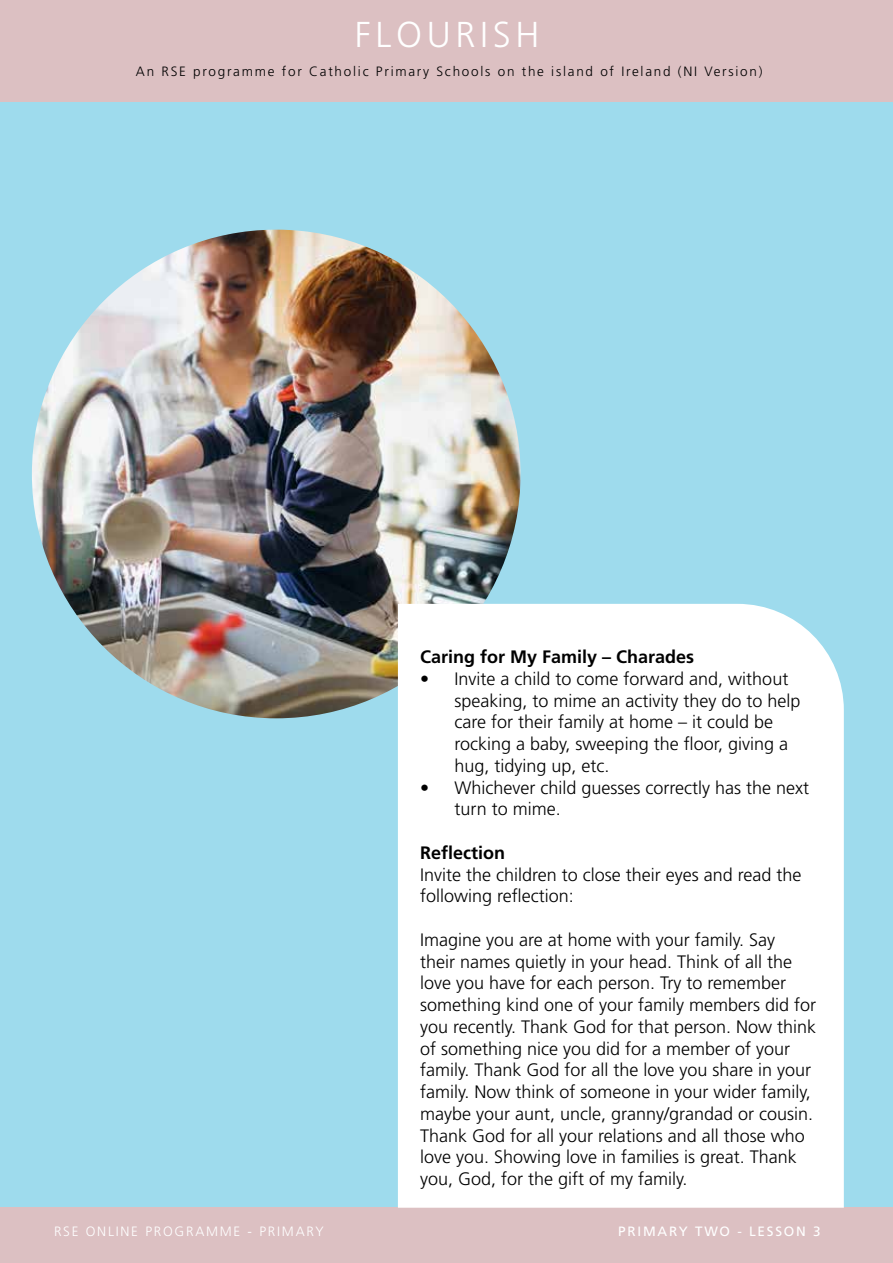
<style>
.page{position:relative;width:893px;height:1263px;background:#fff}
.page>*{position:absolute;margin:0;border:0;box-sizing:border-box;transform-origin:0 0}
.t1{font:300 36px "Frutiger LT Std";letter-spacing:.13em;color:#fff}
.t2{font:300 18px/21.8px "Frutiger LT Std";color:#000}
.t3{font:700 18px "Frutiger LT Std";color:#000}
.t4{font:300 13.5px "Frutiger LT Std";letter-spacing:.13em;color:#000}
.t5{font:300 13.5px "Frutiger LT Std";letter-spacing:.13em;color:#fff}
.t6{font:13.5px "Frutiger LT Std";letter-spacing:.13em;color:#fff}
</style>
<div class="page">
<div style="left:0;top:0;width:893px;height:1208px;background:#9edbed"></div>
<div style="left:0;top:0;width:893px;height:102px;background:#dcc0c2"></div>
<div style="left:0;top:1207px;width:893px;height:56px;background:#dcc0c2"></div>
<img style="left:32px;top:230px;width:489px;height:488px;border-radius:244px">
<div style="left:398px;top:604px;width:446px;height:604px;background:#fff"></div>
<h1 class="t1" style="left:355px;top:14px;width:186px">FLOURISH</h1>
<p class="t4" style="left:136px;top:64px;width:628px">An RSE programme for Catholic Primary Schools on the island of Ireland (NI Version)</p>
<p class="t3" style="left:420px;top:646px;width:276px">Caring for My Family – Charades</p>
<p class="t2" style="left:455px;top:668px;width:348px;text-indent:-35px">• Invite a child to come forward and, without speaking, to mime an activity they do to help care for their family at home – it could be rocking a baby, sweeping the floor, giving a hug, tidying up, etc.</p>
<p class="t2" style="left:455px;top:777px;width:356px;text-indent:-35px">• Whichever child guesses correctly has the next turn to mime.</p>
<p class="t3" style="left:420px;top:842px;width:87px">Reflection</p>
<p class="t2" style="left:420px;top:864px;width:383px">Invite the children to close their eyes and read the following reflection:</p>
<p class="t2" style="left:420px;top:929px;width:398px">Imagine you are at home with your family. Say<br>their names quietly in your head. Think of all the love you have for each person. Try to remember something kind one of your family members did for you recently. Thank God for that person. Now think of something nice you did for a member of your family. Thank God for all the love you share in your family. Now think of someone in your wider family, maybe your aunt, uncle, granny/grandad or cousin.<br>Thank God for all your relations and all those who love you. Showing love in families is great. Thank you, God, for the gift of my family.</p>
<p class="t5" style="left:54px;top:1223px;width:271px">RSE ONLINE PROGRAMME - PRIMARY</p>
<p class="t6" style="left:618px;top:1223px;width:204px">PRIMARY TWO - LESSON 3</p>
</div>
